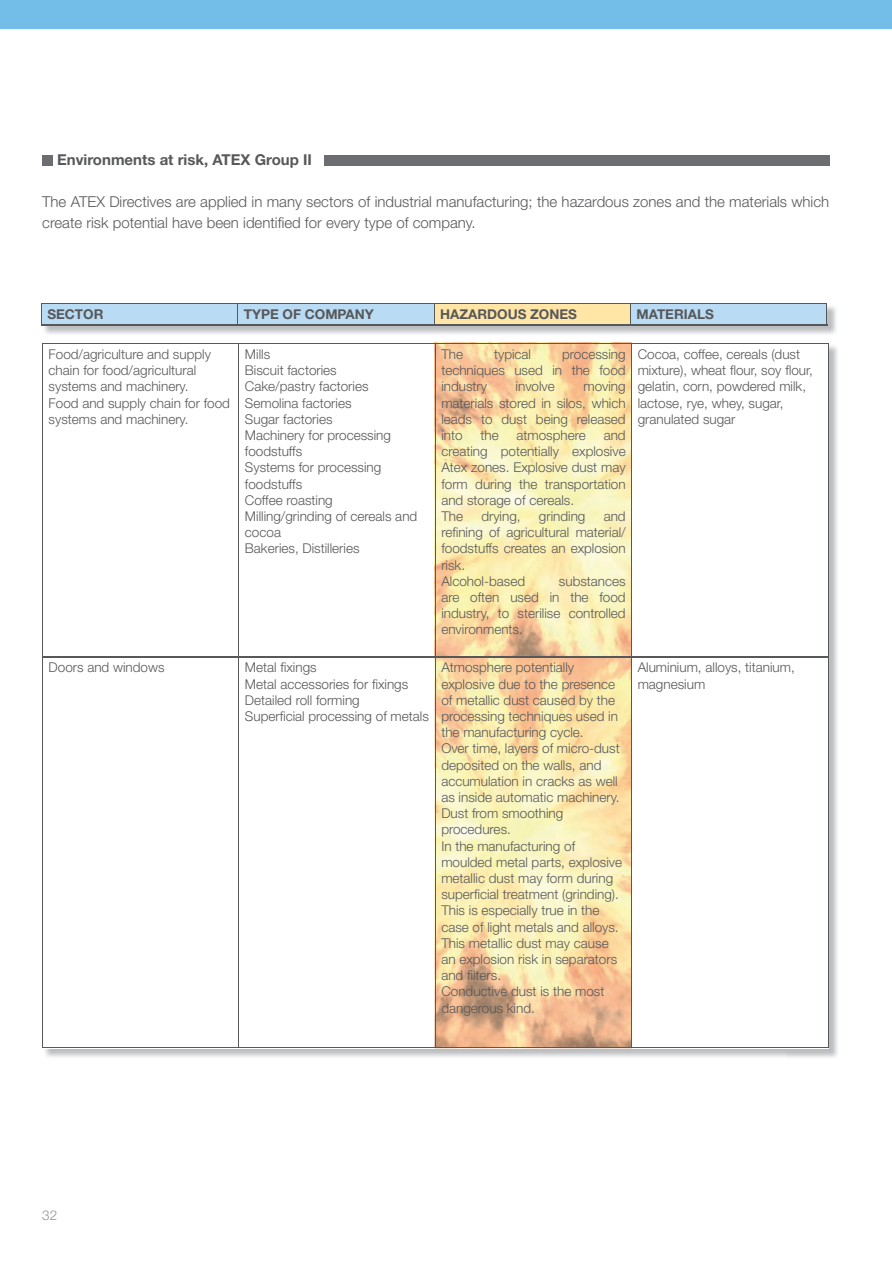
<style>
.page{position:relative;width:892px;height:1265px;background:#fff}
.page>*{position:absolute;margin:0;border:0;box-sizing:border-box;transform-origin:0 0}
.t1{font:300 15px/21px "Helvetica Neue LT Std";color:#57585a}
.t2{font:700 15px "Helvetica Neue LT Std";color:#57585a}
.t3{font:300 13.5px/16.2px "Helvetica Neue LT Std";color:#57585a}
.t4{font:700 13.5px "Helvetica Neue LT Std";color:#57585a}
.t5{font:300 13.5px "Helvetica Neue LT Std";color:#939598}
</style>
<div class="page">
<img style="left:787px;top:344px;width:51px;height:714px">
<div style="left:42px;top:343px;width:786px;height:705px;background:#fff"></div>
<img style="left:434px;top:344px;width:197px;height:703px">
<div style="left:0;top:0;width:892px;height:29px;background:#73bde9"></div>
<div style="left:42px;top:155px;width:11px;height:10px;background:#6c6d70"></div>
<div style="left:324px;top:155px;width:505px;height:10px;background:#6c6d70"></div>
<img style="left:44px;top:306px;width:792px;height:28px">
<hr style="left:41px;top:303px;width:197px;height:1px;background:#57585a">
<hr style="left:238px;top:303px;width:196px;height:1px;background:#57585a">
<hr style="left:434px;top:303px;width:196px;height:1px;background:#57585a">
<hr style="left:630px;top:303px;width:197px;height:1px;background:#57585a">
<svg style="left:41px;top:304px;width:786px;height:20px;background:#c9dcde"></svg>
<hr style="left:41px;top:324px;width:786px;height:2px;background:#57585a">
<hr style="left:42px;top:657px;width:1px;height:390px;background:#57585a">
<hr style="left:238px;top:657px;width:1px;height:390px;background:#57585a">
<hr style="left:435px;top:657px;width:1px;height:390px;background:#57585a">
<hr style="left:631px;top:657px;width:1px;height:390px;background:#57585a">
<hr style="left:827px;top:657px;width:1px;height:390px;background:#57585a">
<hr style="left:42px;top:1047px;width:786px;height:1px;background:#57585a">
<hr style="left:42px;top:343px;width:197px;height:1px;background:#57585a">
<hr style="left:42px;top:344px;width:1px;height:312px;background:#57585a">
<hr style="left:239px;top:343px;width:196px;height:1px;background:#57585a">
<hr style="left:238px;top:344px;width:1px;height:312px;background:#57585a">
<hr style="left:435px;top:343px;width:196px;height:1px;background:#57585a">
<hr style="left:435px;top:344px;width:1px;height:312px;background:#57585a">
<hr style="left:631px;top:343px;width:197px;height:1px;background:#57585a">
<hr style="left:631px;top:344px;width:1px;height:312px;background:#57585a">
<hr style="left:827px;top:344px;width:1px;height:312px;background:#57585a">
<hr style="left:42px;top:656px;width:786px;height:1px;background:#57585a">
<p class="t2" style="left:57px;top:155px;width:256px">Environments at risk, ATEX Group II</p>
<p class="t1" style="left:42px;top:193px;width:788px">The ATEX Directives are applied in many sectors of industrial manufacturing; the hazardous zones and the materials which create risk potential have been identified for every type of company.</p>
<p class="t4" style="left:47px;top:310px;width:58px">SECTOR</p>
<p class="t4" style="left:244px;top:310px;width:132px">TYPE OF COMPANY</p>
<p class="t4" style="left:440px;top:310px;width:138px">HAZARDOUS ZONES</p>
<p class="t4" style="left:636px;top:310px;width:79px">MATERIALS</p>
<p class="t3" style="left:49px;top:347px;width:183px">Food/agriculture and supply chain for food/agricultural systems and machinery.<br>Food and supply chain for food systems and machinery.</p>
<p class="t3" style="left:245px;top:347px;width:174px">Mills<br>Biscuit factories<br>Cake/pastry factories<br>Semolina factories<br>Sugar factories<br>Machinery for processing foodstuffs<br>Systems for processing foodstuffs<br>Coffee roasting<br>Milling/grinding of cereals and cocoa<br>Bakeries, Distilleries</p>
<p class="t3" style="left:441px;top:347px;width:23px">The</p>
<p class="t3" style="left:494px;top:347px;width:39px">typical</p>
<p class="t3" style="left:441px;top:347px;width:186px;text-align:justify;text-indent:121px">processing techniques used in the food industry</p>
<p class="t3" style="left:441px;top:380px;width:186px;text-align:justify;text-indent:142px">moving materials stored in silos, which leads to dust being released into</p>
<p class="t3" style="left:515px;top:380px;width:41px">involve</p>
<p class="t3" style="left:441px;top:428px;width:186px;text-indent:162px">and creating potentially explosive<br>Atex zones. Explosive dust may form during the transportation and storage of cereals.<br>The</p>
<p class="t3" style="left:480px;top:428px;width:20px">the</p>
<p class="t3" style="left:516px;top:428px;width:71px">atmosphere</p>
<p class="t3" style="left:441px;top:509px;width:186px;text-indent:162px">and refining of agricultural material/ foodstuffs creates an explosion risk.<br>Alcohol-based</p>
<p class="t3" style="left:481px;top:509px;width:41px">drying,</p>
<p class="t3" style="left:539px;top:509px;width:48px">grinding</p>
<p class="t3" style="left:441px;top:574px;width:186px;text-align:justify;text-indent:118px">substances are often used in the food industry, to sterilise controlled environments.</p>
<p class="t3" style="left:637px;top:347px;width:177px">Cocoa, coffee, cereals (dust mixture), wheat flour, soy flour, gelatin, corn, powdered milk, lactose, rye, whey, sugar, granulated sugar</p>
<p class="t3" style="left:49px;top:661px;width:118px">Doors and windows</p>
<p class="t3" style="left:245px;top:661px;width:185px">Metal fixings<br>Metal accessories for fixings<br>Detailed roll forming<br>Superficial processing of metals</p>
<p class="t3" style="left:441px;top:661px;width:182px">Atmosphere potentially explosive due to the presence of metallic dust caused by the processing techniques used in the manufacturing cycle.<br>Over time, layers of micro-dust deposited on the walls, and accumulation in cracks as well as inside automatic machinery.<br>Dust from smoothing procedures.<br>In the manufacturing of moulded metal parts, explosive metallic dust may form during superficial treatment (grinding).<br>This is especially true in the case of light metals and alloys.<br>This metallic dust may cause an explosion risk in separators and filters.<br>Conductive dust is the most dangerous kind.</p>
<p class="t3" style="left:637px;top:661px;width:158px">Aluminium, alloys, titanium, magnesium</p>
<p class="t5" style="left:42px;top:1210px;width:17px">32</p>
</div>
